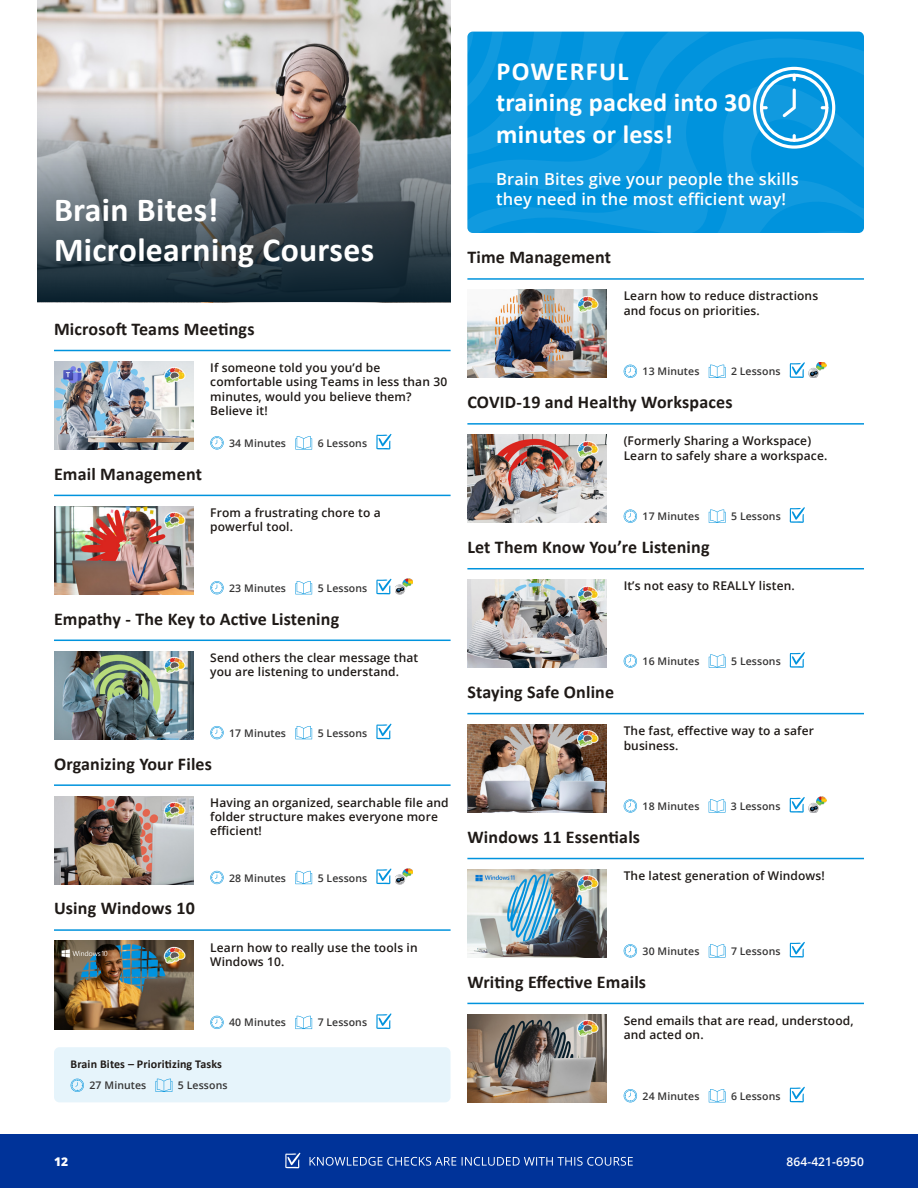
<style>
.page{position:relative;width:918px;height:1188px;background:#fff}
.page>*{position:absolute;margin:0;border:0;box-sizing:border-box;transform-origin:0 0}
.t1{font:700 33.75px/40.5px "Calibri";letter-spacing:.01em;color:#fff}
.t2{font:700 26.25px/31.5px "Calibri";letter-spacing:.01em;color:#fff}
.t3{font:700 18px "Calibri";letter-spacing:.01em;color:#1f1a17}
.t4{font:600 16.5px/19.8px "Open Sans";letter-spacing:.01em;color:#fff}
.t5{font:600 12px/14.4px "Open Sans";letter-spacing:.01em;color:#1f1a17}
.t6{font:700 12px "Calibri";letter-spacing:.01em;color:#201b18}
.t7{font:600 12px "Open Sans";letter-spacing:.01em;color:#fff}
.t8{font:800 12px "Open Sans";color:#fff}
.t9{font:600 10.5px "Open Sans";letter-spacing:.01em;color:#353434}
.s1{color:#1f1a17}
</style>
<div class="page">
<svg style="left:54px;top:302px;width:135px;height:50px"></svg>
<svg style="left:548px;top:31px;width:316px;height:6px;background:#1e9fe0"></svg>
<svg style="left:467px;top:37px;width:397px;height:196px;background:#0896de"></svg>
<svg style="left:499px;top:67px;width:365px;height:166px;background:#0f99de"></svg>
<svg style="left:189px;top:289px;width:536px;height:146px"></svg>
<svg style="left:295px;top:581px;width:17px;height:13px"></svg>
<svg style="left:295px;top:726px;width:17px;height:13px"></svg>
<svg style="left:295px;top:871px;width:17px;height:13px"></svg>
<svg style="left:295px;top:1016px;width:17px;height:13px"></svg>
<hr style="left:54px;top:350px;width:397px;height:1px;background:#0093dd">
<hr style="left:54px;top:495px;width:397px;height:1px;background:#0093dd">
<hr style="left:54px;top:640px;width:397px;height:1px;background:#0093dd">
<hr style="left:54px;top:784px;width:397px;height:2px;background:#0093dd">
<hr style="left:54px;top:929px;width:397px;height:2px;background:#0093dd">
<svg style="left:210px;top:581px;width:14px;height:13px"></svg>
<svg style="left:210px;top:726px;width:14px;height:13px"></svg>
<svg style="left:210px;top:871px;width:14px;height:13px"></svg>
<svg style="left:210px;top:1016px;width:14px;height:13px"></svg>
<svg style="left:54px;top:367px;width:338px;height:83px"></svg>
<img style="left:395px;top:579px;width:18px;height:15px">
<svg style="left:376px;top:578px;width:16px;height:16px"></svg>
<svg style="left:376px;top:723px;width:16px;height:16px"></svg>
<img style="left:395px;top:869px;width:18px;height:15px">
<svg style="left:376px;top:868px;width:16px;height:16px"></svg>
<svg style="left:376px;top:1013px;width:16px;height:16px"></svg>
<img style="left:54px;top:651px;width:139px;height:88px">
<img style="left:54px;top:506px;width:139px;height:88px">
<img style="left:54px;top:796px;width:139px;height:88px">
<img style="left:54px;top:941px;width:139px;height:88px">
<img style="left:54px;top:361px;width:139px;height:88px">
<img style="left:37px;top:0;width:414px;height:106px">
<div style="left:0;top:1134px;width:918px;height:54px;background:#039"></div>
<svg style="left:310px;top:1157px;width:323px;height:9px"></svg>
<svg style="left:285px;top:1152px;width:16px;height:16px"></svg>
<svg style="left:789px;top:362px;width:38px;height:16px"></svg>
<svg style="left:709px;top:365px;width:17px;height:13px"></svg>
<svg style="left:709px;top:510px;width:17px;height:13px"></svg>
<svg style="left:709px;top:654px;width:17px;height:14px"></svg>
<svg style="left:709px;top:799px;width:16px;height:14px"></svg>
<svg style="left:709px;top:944px;width:17px;height:14px"></svg>
<hr style="left:467px;top:278px;width:397px;height:2px;background:#0093dd">
<hr style="left:467px;top:423px;width:397px;height:2px;background:#0093dd">
<hr style="left:467px;top:568px;width:397px;height:1px;background:#0093dd">
<hr style="left:467px;top:713px;width:397px;height:1px;background:#0093dd">
<hr style="left:467px;top:858px;width:397px;height:1px;background:#0093dd">
<svg style="left:624px;top:365px;width:13px;height:13px"></svg>
<svg style="left:624px;top:510px;width:13px;height:13px"></svg>
<svg style="left:624px;top:654px;width:13px;height:14px"></svg>
<svg style="left:624px;top:799px;width:13px;height:14px"></svg>
<svg style="left:624px;top:944px;width:13px;height:14px"></svg>
<svg style="left:789px;top:507px;width:16px;height:16px"></svg>
<svg style="left:789px;top:652px;width:16px;height:16px"></svg>
<img style="left:809px;top:797px;width:17px;height:16px">
<svg style="left:789px;top:797px;width:16px;height:16px"></svg>
<svg style="left:789px;top:942px;width:16px;height:16px"></svg>
<svg style="left:709px;top:1089px;width:17px;height:13px"></svg>
<hr style="left:467px;top:1003px;width:397px;height:1px;background:#0093dd">
<svg style="left:624px;top:1089px;width:13px;height:13px"></svg>
<svg style="left:789px;top:1086px;width:16px;height:16px"></svg>
<img style="left:467px;top:290px;width:140px;height:88px">
<img style="left:467px;top:580px;width:140px;height:88px">
<img style="left:467px;top:435px;width:140px;height:88px">
<img style="left:467px;top:725px;width:140px;height:88px">
<img style="left:467px;top:869px;width:140px;height:89px">
<img style="left:467px;top:1014px;width:140px;height:88px">
<svg style="left:37px;top:106px;width:414px;height:196px;background:#575f64"></svg>
<div style="left:54px;top:1047px;width:397px;height:55px;background:#e6f4fb;border-radius:5px"></div>
<svg style="left:156px;top:1079px;width:16px;height:13px"></svg>
<svg style="left:71px;top:1079px;width:13px;height:13px"></svg>
<h1 class="t1" style="left:54px;top:189px;width:322px">Brain Bites!<br>Microlearning Courses</h1>
<h3 class="t3" style="left:54px;top:316px;width:202px">Microsoft Teams Meetings</h3>
<p class="t5" style="left:210px;top:360px;width:238px">If someone told you you’d be comfortable using Teams in less than 30 minutes, would you believe them?<br>Believe it!</p>
<h3 class="t3" style="left:54px;top:461px;width:149px">Email Management</h3>
<p class="t9" style="left:229px;top:436px;width:58px">34 Minutes</p>
<p class="t9" style="left:318px;top:436px;width:51px">6 Lessons</p>
<p class="t5" style="left:210px;top:505px;width:172px">From a frustrating chore to a powerful tool.</p>
<p class="t9" style="left:229px;top:581px;width:58px">23 Minutes</p>
<p class="t9" style="left:318px;top:581px;width:51px">5 Lessons</p>
<h3 class="t3" style="left:54px;top:606px;width:287px">Empathy - The Key to Active Listening</h3>
<p class="t5" style="left:210px;top:650px;width:209px">Send others the clear message that you are listening to understand.</p>
<h3 class="t3" style="left:54px;top:751px;width:160px">Organizing Your Files</h3>
<p class="t9" style="left:229px;top:726px;width:58px">17 Minutes</p>
<p class="t9" style="left:318px;top:726px;width:51px">5 Lessons</p>
<p class="t5" style="left:210px;top:795px;width:240px">Having an organized, searchable file and folder structure makes everyone more efficient!</p>
<h3 class="t3" style="left:54px;top:896px;width:142px">Using Windows 10</h3>
<p class="t9" style="left:229px;top:871px;width:58px">28 Minutes</p>
<p class="t9" style="left:318px;top:870px;width:51px">5 Lessons</p>
<p class="t5" style="left:210px;top:940px;width:209px">Learn how to really use the tools in<br>Windows 10.</p>
<p class="t9" style="left:229px;top:1015px;width:58px">40 Minutes</p>
<p class="t9" style="left:318px;top:1015px;width:51px">7 Lessons</p>
<p class="t6" style="left:71px;top:1055px;width:153px">Brain Bites <span class="s1">–</span> Prioritizing Tasks</p>
<p class="t9" style="left:90px;top:1078px;width:58px">27 Minutes</p>
<p class="t9" style="left:178px;top:1078px;width:51px">5 Lessons</p>
<h2 class="t2" style="left:496px;top:55px;width:257px">POWERFUL<br>training packed into 30 minutes or less!</h2>
<h3 class="t4" style="left:496px;top:169px;width:304px">Brain Bites give your people the skills they need in the most efficient way!</h3>
<h3 class="t3" style="left:467px;top:245px;width:145px">Time Management</h3>
<p class="t5" style="left:624px;top:289px;width:196px">Learn how to reduce distractions and focus on priorities.</p>
<p class="t9" style="left:643px;top:364px;width:58px">13 Minutes</p>
<p class="t9" style="left:731px;top:364px;width:51px">2 Lessons</p>
<h3 class="t3" style="left:467px;top:389px;width:267px">COVID-19 and Healthy Workspaces</h3>
<p class="t5" style="left:624px;top:434px;width:205px">(Formerly Sharing a Workspace)<br>Learn to safely share a workspace.</p>
<p class="t9" style="left:643px;top:509px;width:58px">17 Minutes</p>
<h3 class="t3" style="left:467px;top:534px;width:244px">Let Them Know You’re Listening</h3>
<p class="t9" style="left:731px;top:509px;width:51px">5 Lessons</p>
<p class="t5" style="left:624px;top:578px;width:173px">It’s not easy to REALLY listen.</p>
<h3 class="t3" style="left:467px;top:679px;width:148px">Staying Safe Online</h3>
<p class="t9" style="left:643px;top:654px;width:58px">16 Minutes</p>
<p class="t9" style="left:731px;top:654px;width:51px">5 Lessons</p>
<p class="t5" style="left:624px;top:723px;width:192px">The fast, effective way to a safer business.</p>
<p class="t9" style="left:643px;top:799px;width:58px">18 Minutes</p>
<p class="t9" style="left:731px;top:799px;width:51px">3 Lessons</p>
<h3 class="t3" style="left:467px;top:824px;width:174px">Windows 11 Essentials</h3>
<p class="t5" style="left:624px;top:868px;width:203px">The latest generation of Windows!</p>
<p class="t9" style="left:643px;top:944px;width:58px">30 Minutes</p>
<p class="t9" style="left:731px;top:944px;width:51px">7 Lessons</p>
<h3 class="t3" style="left:467px;top:969px;width:180px">Writing Effective Emails</h3>
<p class="t5" style="left:624px;top:1013px;width:232px">Send emails that are read, understood, and acted on.</p>
<p class="t9" style="left:643px;top:1089px;width:58px">24 Minutes</p>
<p class="t9" style="left:731px;top:1089px;width:51px">6 Lessons</p>
<p class="t8" style="left:54px;top:1152px;width:16px">12</p>
<p class="t7" style="left:786px;top:1153px;width:79px">864-421-6950</p>
</div>
